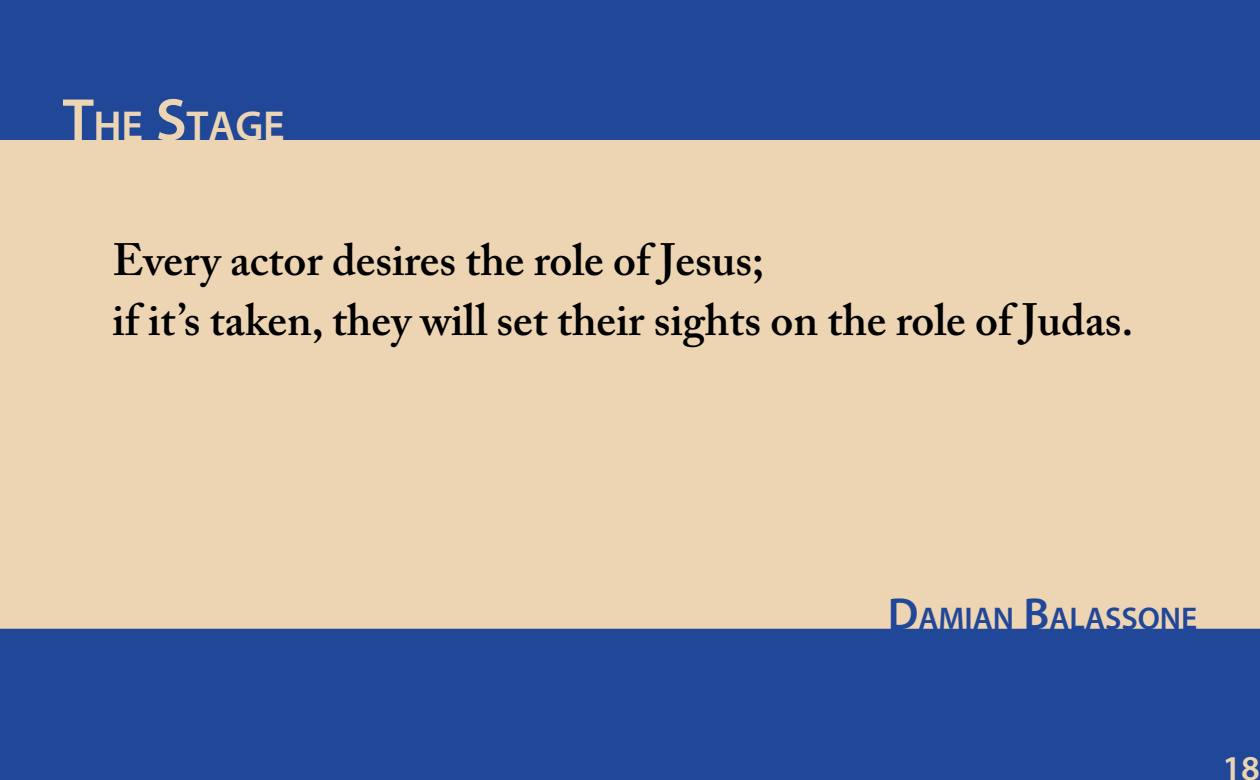
<style>
.page{position:relative;width:1260px;height:780px;background:#214798}
.page>*{position:absolute;margin:0;border:0;box-sizing:border-box;transform-origin:0 0}
.t1{font:600 45px/60px "Adobe Caslon Pro";color:#000}
.t2{font:600 42px "Myriad Pro";color:#edd5b4}
.t3{font:600 35px "Myriad Pro";color:#edd5b4}
.t4{font:600 31.5px "Myriad Pro";color:#214798}
.s1{font-size:60px}
.s2{font-size:45px}
</style>
<div class="page">
<div style="left:1px;top:141px;width:1258px;height:487px;background:#edd5b4"></div>
<svg style="left:1259px;top:140px;width:1px;height:489px"></svg>
<p class="t2" style="left:62px;top:99px;width:198px"><span class="s1">T</span>HE <span class="s1">S</span>TAGE</p>
<p class="t1" style="left:112px;top:229px;width:1023px">Every actor desires the role of Jesus;<br>if it’s taken, they will set their sights on the role of Judas.</p>
<p class="t4" style="left:888px;top:598px;width:237px"><span class="s2">D</span>AMIAN <span class="s2">B</span>ALASSONE</p>
<p class="t3" style="left:1222px;top:746px;width:37px">18</p>
</div>
